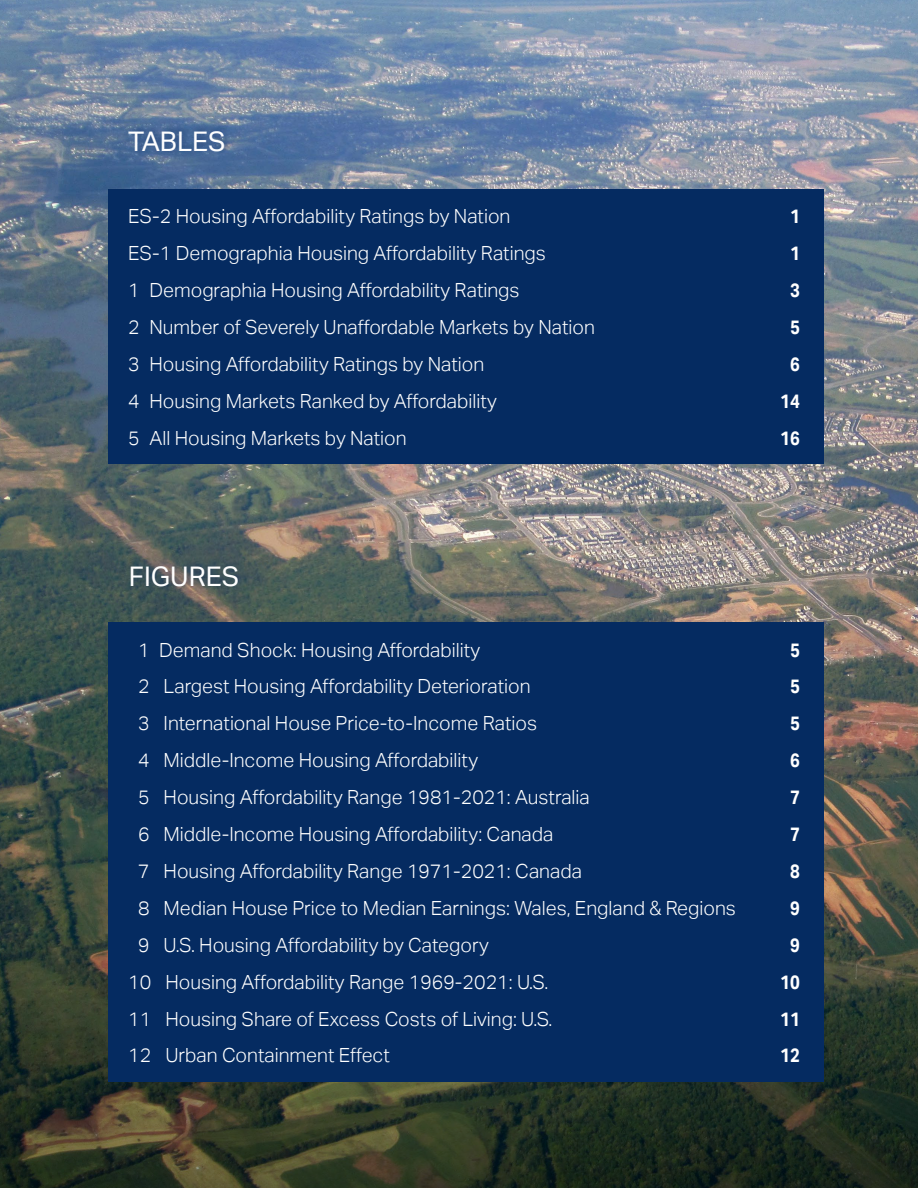
<style>
.page{position:relative;width:918px;height:1188px;background:#fff}
.page>*{position:absolute;margin:0;border:0;box-sizing:border-box;transform-origin:0 0}
.TOC_Header{font:27px "Aktiv Grotesk";color:#fff}
.t1{font:300 19.5px "Aktiv Grotesk";color:#fff}
.t2{font:700 19.5px "Aktiv Grotesk Cd";color:#fff}
</style>
<div class="page">
<img style="left:0;top:0;width:918px;height:933px">
<svg style="left:0;top:933px;width:918px;height:255px;background:#2c3525"></svg>
<div style="left:125px;top:122px;width:109px;height:34px;background:#052b61;opacity:.6"></div>
<div style="left:127px;top:557px;width:120px;height:34px;background:#052b61;opacity:.6"></div>
<div style="left:108px;top:189px;width:716px;height:53px;background:#052b61"></div>
<div style="left:108px;top:226px;width:716px;height:53px;background:#052b61"></div>
<div style="left:108px;top:263px;width:716px;height:53px;background:#052b61"></div>
<div style="left:108px;top:300px;width:716px;height:53px;background:#052b61"></div>
<div style="left:108px;top:337px;width:716px;height:53px;background:#052b61"></div>
<div style="left:108px;top:374px;width:716px;height:53px;background:#052b61"></div>
<div style="left:108px;top:410px;width:716px;height:54px;background:#052b61"></div>
<div style="left:108px;top:622px;width:716px;height:54px;background:#052b61"></div>
<div style="left:108px;top:659px;width:716px;height:53px;background:#052b61"></div>
<div style="left:108px;top:696px;width:716px;height:53px;background:#052b61"></div>
<div style="left:108px;top:733px;width:716px;height:53px;background:#052b61"></div>
<div style="left:108px;top:770px;width:716px;height:53px;background:#052b61"></div>
<div style="left:108px;top:807px;width:716px;height:53px;background:#052b61"></div>
<div style="left:108px;top:844px;width:716px;height:53px;background:#052b61"></div>
<div style="left:108px;top:881px;width:716px;height:53px;background:#052b61"></div>
<div style="left:108px;top:918px;width:716px;height:53px;background:#052b61"></div>
<div style="left:108px;top:954px;width:716px;height:54px;background:#052b61"></div>
<div style="left:108px;top:991px;width:716px;height:54px;background:#052b61"></div>
<div style="left:108px;top:1028px;width:716px;height:54px;background:#052b61"></div>
<p class="TOC_Header" style="left:128px;top:126px;width:99px">TABLES</p>
<p class="t1" style="left:128px;top:205px;width:384px">ES-2 Housing Affordability Ratings by Nation</p>
<p class="t2" style="left:790px;top:204px;width:11px">1</p>
<p class="t1" style="left:128px;top:242px;width:419px">ES-1 Demographia Housing Affordability Ratings</p>
<p class="t2" style="left:790px;top:241px;width:11px">1</p>
<p class="t1" style="left:128px;top:279px;width:393px">1 Demographia Housing Affordability Ratings</p>
<p class="t2" style="left:790px;top:278px;width:11px">3</p>
<p class="t1" style="left:128px;top:316px;width:468px">2 Number of Severely Unaffordable Markets by Nation</p>
<p class="t2" style="left:790px;top:315px;width:11px">5</p>
<p class="t1" style="left:128px;top:353px;width:357px">3 Housing Affordability Ratings by Nation</p>
<p class="t2" style="left:790px;top:352px;width:11px">6</p>
<p class="t1" style="left:128px;top:390px;width:370px">4 Housing Markets Ranked by Affordability</p>
<p class="t2" style="left:780px;top:389px;width:21px">14</p>
<p class="t1" style="left:128px;top:426px;width:280px">5 All Housing Markets by Nation</p>
<p class="t2" style="left:780px;top:426px;width:21px">16</p>
<p class="TOC_Header" style="left:129px;top:561px;width:112px">FIGURES</p>
<p class="t1" style="left:138px;top:638px;width:344px">1 Demand Shock: Housing Affordability</p>
<p class="t2" style="left:790px;top:638px;width:11px">5</p>
<p class="t1" style="left:138px;top:675px;width:394px">2 Largest Housing Affordability Deterioration</p>
<p class="t2" style="left:790px;top:674px;width:11px">5</p>
<p class="t1" style="left:138px;top:712px;width:401px">3 International House Price-to-Income Ratios</p>
<p class="t2" style="left:790px;top:711px;width:11px">5</p>
<p class="t1" style="left:138px;top:749px;width:342px">4 Middle-Income Housing Affordability</p>
<p class="t2" style="left:790px;top:748px;width:11px">6</p>
<p class="t1" style="left:138px;top:786px;width:453px">5 Housing Affordability Range 1981-2021: Australia</p>
<p class="t2" style="left:790px;top:785px;width:11px">7</p>
<p class="t1" style="left:138px;top:823px;width:417px">6 Middle-Income Housing Affordability: Canada</p>
<p class="t2" style="left:790px;top:822px;width:11px">7</p>
<p class="t1" style="left:138px;top:860px;width:445px">7 Housing Affordability Range 1971-2021: Canada</p>
<p class="t2" style="left:790px;top:859px;width:11px">8</p>
<p class="t1" style="left:138px;top:897px;width:600px">8 Median House Price to Median Earnings: Wales, England &amp; Regions</p>
<p class="t2" style="left:790px;top:896px;width:11px">9</p>
<p class="t1" style="left:138px;top:934px;width:352px">9 U.S. Housing Affordability by Category</p>
<p class="t2" style="left:790px;top:933px;width:11px">9</p>
<p class="t1" style="left:128px;top:970px;width:422px">10 Housing Affordability Range 1969-2021: U.S.</p>
<p class="t2" style="left:780px;top:970px;width:21px">10</p>
<p class="t1" style="left:128px;top:1007px;width:426px">11 Housing Share of Excess Costs of Living: U.S.</p>
<p class="t2" style="left:780px;top:1007px;width:21px">11</p>
<p class="t1" style="left:128px;top:1044px;width:263px">12 Urban Containment Effect</p>
<p class="t2" style="left:780px;top:1043px;width:21px">12</p>
</div>
